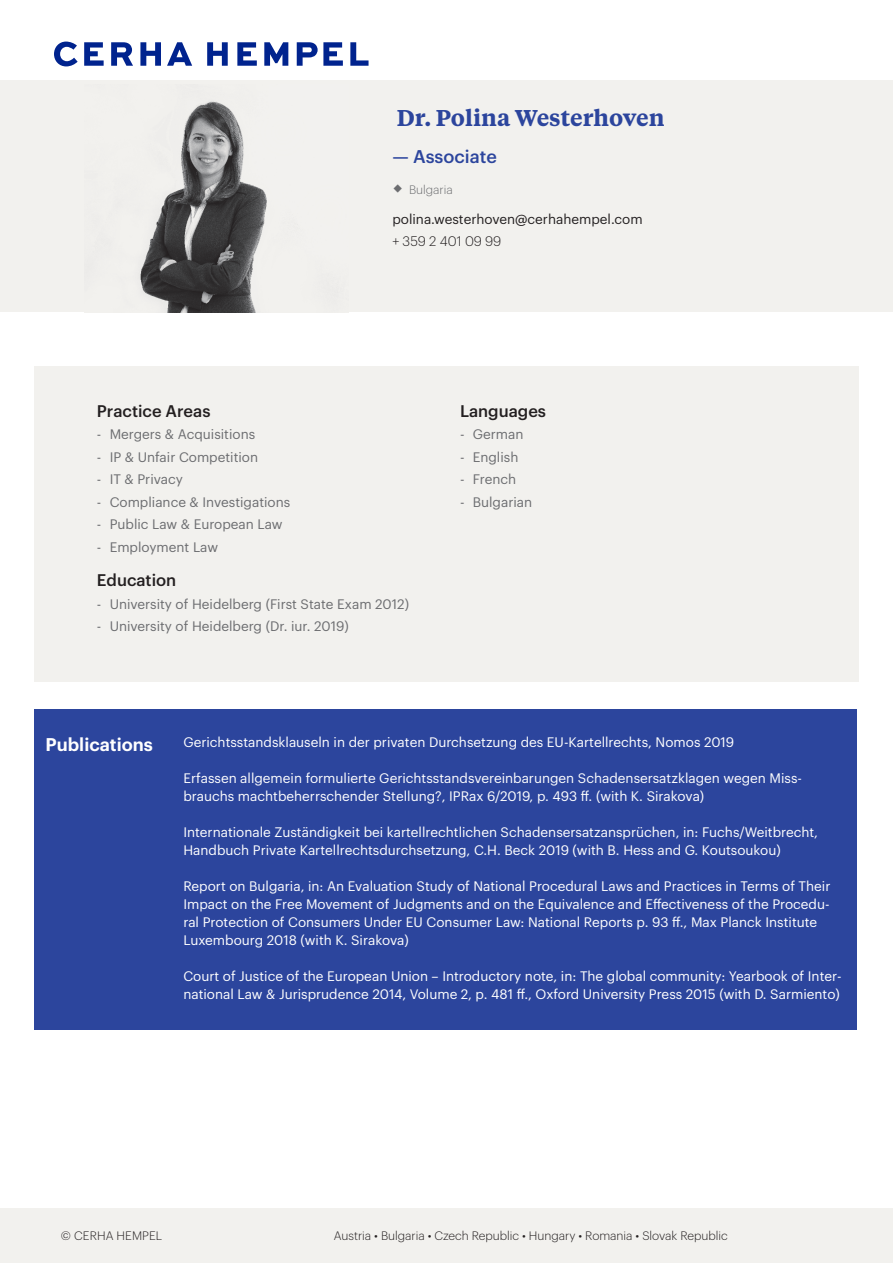
<style>
.page{position:relative;width:893px;height:1263px;background:#fff}
.page>*{position:absolute;margin:0;border:0;box-sizing:border-box;transform-origin:0 0}
.Einf__Abs{font:600 22.8px "Tiempos Text";color:#2c459d}
.t1{font:600 18px "Graphik";color:#fff}
.Einf__Abs-2{font:500 18px "Graphik";color:#2c459d}
.Einf__Abs-3{font:500 16.5px "Graphik";color:#231f20}
.t2{font:13.5px/18px "Graphik";color:#fff}
.Einf__Abs-4{font:13.5px "Graphik";color:#6c6d70}
.Einf__Abs-5{font:13.5px "Graphik";color:#231f20}
.Einf__Abs-6{font:300 13.5px "Graphik";letter-spacing:-.005em;color:#231f20}
.t3{font:300 12px "Graphik";color:#231f20}
.Einf__Abs-7{font:300 12px "Graphik";color:#6c6d70}
</style>
<div class="page">
<div style="left:0;top:1209px;width:893px;height:54px;background:#f2f1ee"></div>
<div style="left:34px;top:709px;width:822px;height:320px;background:#2c459d"></div>
<div style="left:34px;top:366px;width:825px;height:316px;background:#f2f1ee"></div>
<div style="left:0;top:81px;width:893px;height:231px;background:#f2f1ee"></div>
<img style="left:140px;top:101px;width:127px;height:211px">
<svg style="left:54px;top:42px;width:315px;height:24px"></svg>
<p class="Einf__Abs" style="left:397px;top:102px;width:269px">Dr. Polina Westerhoven</p>
<p class="Einf__Abs-2" style="left:392px;top:143px;width:106px">— Associate</p>
<p class="Einf__Abs-7" style="left:409px;top:180px;width:45px">Bulgaria</p>
<p class="Einf__Abs-5" style="left:392px;top:208px;width:252px">polina.westerhoven@cerhahempel.com</p>
<p class="Einf__Abs-6" style="left:392px;top:231px;width:110px">+ 359 2 401 09 99</p>
<p class="Einf__Abs-3" style="left:97px;top:398px;width:115px">Practice Areas</p>
<p class="Einf__Abs-4" style="left:97px;top:424px;width:160px">- Mergers &amp; Acquisitions</p>
<p class="Einf__Abs-4" style="left:97px;top:447px;width:163px">- IP &amp; Unfair Competition</p>
<p class="Einf__Abs-4" style="left:97px;top:469px;width:88px">- IT &amp; Privacy</p>
<p class="Einf__Abs-4" style="left:97px;top:492px;width:195px">- Compliance &amp; Investigations</p>
<p class="Einf__Abs-4" style="left:97px;top:514px;width:187px">- Public Law &amp; European Law</p>
<p class="Einf__Abs-4" style="left:97px;top:537px;width:123px">- Employment Law</p>
<p class="Einf__Abs-3" style="left:97px;top:568px;width:81px">Education</p>
<p class="Einf__Abs-4" style="left:97px;top:594px;width:314px">- University of Heidelberg (First State Exam 2012)</p>
<p class="Einf__Abs-4" style="left:97px;top:616px;width:253px">- University of Heidelberg (Dr. iur. 2019)</p>
<p class="Einf__Abs-3" style="left:460px;top:398px;width:88px">Languages</p>
<p class="Einf__Abs-4" style="left:460px;top:424px;width:65px">- German</p>
<p class="Einf__Abs-4" style="left:460px;top:447px;width:60px">- English</p>
<p class="Einf__Abs-4" style="left:460px;top:469px;width:58px">- French</p>
<p class="Einf__Abs-4" style="left:460px;top:492px;width:74px">- Bulgarian</p>
<p class="t1" style="left:46px;top:730px;width:109px">Publications</p>
<p class="t2" style="left:183px;top:732px;width:552px">Gerichtsstandsklauseln in der privaten Durchsetzung des EU-Kartellrechts, Nomos 2019</p>
<p class="t2" style="left:183px;top:768px;width:620px">Erfassen allgemein formulierte Gerichtsstandsvereinbarungen Schadensersatzklagen wegen Miss&shy;brauchs machtbeherrschender Stellung?, IPRax 6/2019, p. 493 ff. (with K. Sirakova)</p>
<p class="t2" style="left:183px;top:822px;width:636px">Internationale Zuständigkeit bei kartellrechtlichen Schadensersatzansprüchen, in: Fuchs/Weitbrecht,<br>Handbuch Private Kartellrechtsdurchsetzung, C.H. Beck 2019 (with B. Hess and G. Koutsoukou)</p>
<p class="t2" style="left:183px;top:876px;width:649px">Report on Bulgaria, in: An Evaluation Study of National Procedural Laws and Practices in Terms of Their Impact on the Free Movement of Judgments and on the Equivalence and Effectiveness of the Procedu&shy;ral Protection of Consumers Under EU Consumer Law: National Reports p. 93 ff., Max Planck Institute Luxembourg 2018 (with K. Sirakova)</p>
<p class="t2" style="left:183px;top:966px;width:660px">Court of Justice of the European Union – Introductory note, in: The global community: Yearbook of Inter&shy;national Law &amp; Jurisprudence 2014, Volume 2, p. 481 ff., Oxford University Press 2015 (with D. Sarmiento)</p>
<p class="t3" style="left:61px;top:1227px;width:103px">© CERHA HEMPEL</p>
<p class="t3" style="left:334px;top:1227px;width:395px">Austria • Bulgaria • Czech Republic • Hungary • Romania • Slovak Republic</p>
</div>
